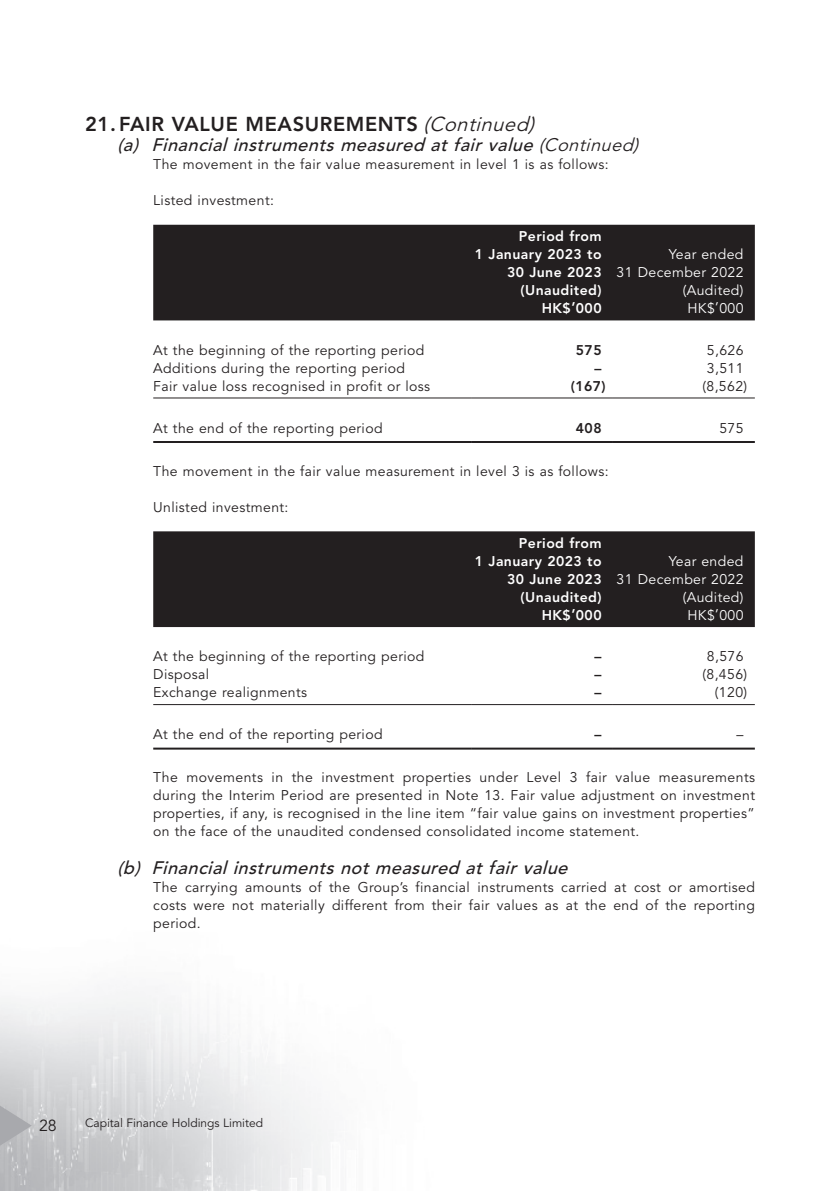
<style>
.page{position:relative;width:840px;height:1191px;background:#fff}
.page>*{position:absolute;margin:0;border:0;box-sizing:border-box;transform-origin:0 0}
.Heading_1{font:800 20px "Avenir LT Std";letter-spacing:.03em;color:#231f20}
.Heading_2{font:italic 500 18px "Avenir LT Std";color:#231f20}
.t1{font:16px "Avenir LT Std";color:#231f20}
.Body_Text{font:14px/18px "Avenir LT Std";letter-spacing:.03em;color:#231f20;text-align:justify}
.Body_Text-2{font:800 14px "Avenir LT Std";letter-spacing:.03em;color:#fff}
.Body_Text-3{font:14px "Avenir LT Std";letter-spacing:.03em;color:#fff}
.Body_Text-4{font:800 14px "Avenir LT Std";letter-spacing:.03em;color:#231f20}
.t2{font:12px "Avenir LT Std";color:#231f20}
.s1{font-weight:400;font-style:italic}
.s2{font-weight:400}
</style>
<div class="page">
<img style="left:0;top:224px;width:755px;height:967px">
<svg style="left:0;top:1094px;width:32px;height:62px;background:#babbbe"></svg>
<div style="left:153px;top:225px;width:601px;height:95px;background:#231f20"></div>
<hr style="left:153px;top:397px;width:318px;height:1px;background:#231f20">
<hr style="left:471px;top:397px;width:141px;height:1px;background:#231f20">
<hr style="left:612px;top:397px;width:142px;height:1px;background:#231f20">
<hr style="left:153px;top:441px;width:318px;height:2px;background:#231f20">
<hr style="left:471px;top:441px;width:141px;height:2px;background:#231f20">
<hr style="left:612px;top:441px;width:142px;height:2px;background:#231f20">
<div style="left:153px;top:531px;width:601px;height:96px;background:#231f20"></div>
<hr style="left:153px;top:704px;width:318px;height:1px;background:#231f20">
<hr style="left:471px;top:704px;width:141px;height:1px;background:#231f20">
<hr style="left:612px;top:704px;width:142px;height:1px;background:#231f20">
<hr style="left:153px;top:747px;width:318px;height:2px;background:#231f20">
<hr style="left:471px;top:747px;width:141px;height:2px;background:#231f20">
<hr style="left:612px;top:747px;width:142px;height:2px;background:#231f20">
<p class="Heading_1" style="left:85px;top:112px;width:456px">21. FAIR VALUE MEASUREMENTS <span class="s1">(Continued)</span></p>
<p class="Heading_2" style="left:117px;top:134px;width:527px">(a) Financialinstrumentsmeasured atfairvalue <span class="s2">(Continued)</span></p>
<p class="Body_Text" style="left:153px;top:156px;width:456px">The movement in the fair value measurement in level 1 is as follows:</p>
<p class="Body_Text" style="left:153px;top:192px;width:122px">Listed investment:</p>
<p class="Body_Text-2" style="left:518px;top:228px;width:84px">Period from</p>
<p class="Body_Text-2" style="left:474px;top:246px;width:128px">1 January 2023 to</p>
<p class="Body_Text-2" style="left:506px;top:264px;width:96px">30 June 2023</p>
<p class="Body_Text-3" style="left:668px;top:246px;width:76px">Year ended</p>
<p class="Body_Text-3" style="left:616px;top:264px;width:128px">31 December 2022</p>
<p class="Body_Text-2" style="left:520px;top:282px;width:82px">(Unaudited)</p>
<p class="Body_Text-3" style="left:682px;top:282px;width:62px">(Audited)</p>
<p class="Body_Text-2" style="left:541px;top:300px;width:61px">HK$’000</p>
<p class="Body_Text-3" style="left:687px;top:300px;width:58px">HK$’000</p>
<p class="Body_Text" style="left:153px;top:341px;width:272px">At the beginning of the reporting period</p>
<p class="Body_Text-4" style="left:575px;top:342px;width:27px">575</p>
<p class="Body_Text" style="left:706px;top:341px;width:38px">5,626</p>
<p class="Body_Text" style="left:153px;top:359px;width:253px">Additions during the reporting period</p>
<p class="Body_Text-4" style="left:594px;top:360px;width:8px">–</p>
<p class="Body_Text" style="left:706px;top:359px;width:38px">3,511</p>
<p class="Body_Text" style="left:153px;top:377px;width:278px">Fair value loss recognised in profit or loss</p>
<p class="Body_Text-4" style="left:570px;top:378px;width:36px">(167)</p>
<p class="Body_Text" style="left:702px;top:377px;width:46px">(8,562)</p>
<p class="Body_Text" style="left:153px;top:419px;width:231px">At the end of the reporting period</p>
<p class="Body_Text-4" style="left:575px;top:420px;width:27px">408</p>
<p class="Body_Text" style="left:719px;top:419px;width:26px">575</p>
<p class="Body_Text" style="left:153px;top:462px;width:456px">The movement in the fair value measurement in level 3 is as follows:</p>
<p class="Body_Text" style="left:153px;top:498px;width:137px">Unlisted investment:</p>
<p class="Body_Text-2" style="left:518px;top:534px;width:84px">Period from</p>
<p class="Body_Text-2" style="left:474px;top:552px;width:128px">1 January 2023 to</p>
<p class="Body_Text-2" style="left:506px;top:570px;width:96px">30 June 2023</p>
<p class="Body_Text-3" style="left:668px;top:553px;width:76px">Year ended</p>
<p class="Body_Text-3" style="left:616px;top:571px;width:128px">31 December 2022</p>
<p class="Body_Text-2" style="left:520px;top:588px;width:82px">(Unaudited)</p>
<p class="Body_Text-3" style="left:682px;top:589px;width:62px">(Audited)</p>
<p class="Body_Text-2" style="left:541px;top:606px;width:61px">HK$’000</p>
<p class="Body_Text-3" style="left:687px;top:607px;width:58px">HK$’000</p>
<p class="Body_Text" style="left:153px;top:648px;width:272px">At the beginning of the reporting period</p>
<p class="Body_Text-4" style="left:594px;top:648px;width:8px">–</p>
<p class="Body_Text" style="left:706px;top:648px;width:38px">8,576</p>
<p class="Body_Text" style="left:153px;top:666px;width:57px">Disposal</p>
<p class="Body_Text-4" style="left:594px;top:666px;width:8px">–</p>
<p class="Body_Text" style="left:702px;top:666px;width:46px">(8,456)</p>
<p class="Body_Text" style="left:153px;top:684px;width:155px">Exchange realignments</p>
<p class="Body_Text-4" style="left:594px;top:684px;width:8px">–</p>
<p class="Body_Text" style="left:714px;top:684px;width:34px">(120)</p>
<p class="Body_Text" style="left:153px;top:726px;width:231px">At the end of the reporting period</p>
<p class="Body_Text-4" style="left:594px;top:726px;width:8px">–</p>
<p class="Body_Text" style="left:736px;top:726px;width:8px">–</p>
<p class="Body_Text" style="left:153px;top:769px;width:603px">The movements in the investment properties under Level 3 fair value measurements during the Interim Period are presented in Note 13. Fair value adjustment on investment properties, if any, is recognised in the line item “fair value gains on investment properties” on the face of the unaudited condensed consolidated income statement.</p>
<p class="Heading_2" style="left:117px;top:857px;width:457px">(b) Financialinstrumentsnotmeasured atfairvalue</p>
<p class="Body_Text" style="left:153px;top:879px;width:603px">The carrying amounts of the Group’s financial instruments carried at cost or amortised costs were not materially different from their fair values as at the end of the reporting period.</p>
<p class="t1" style="left:39px;top:1115px;width:19px">28</p>
<p class="t2" style="left:85px;top:1116px;width:179px">Capital Finance Holdings Limited</p>
</div>
